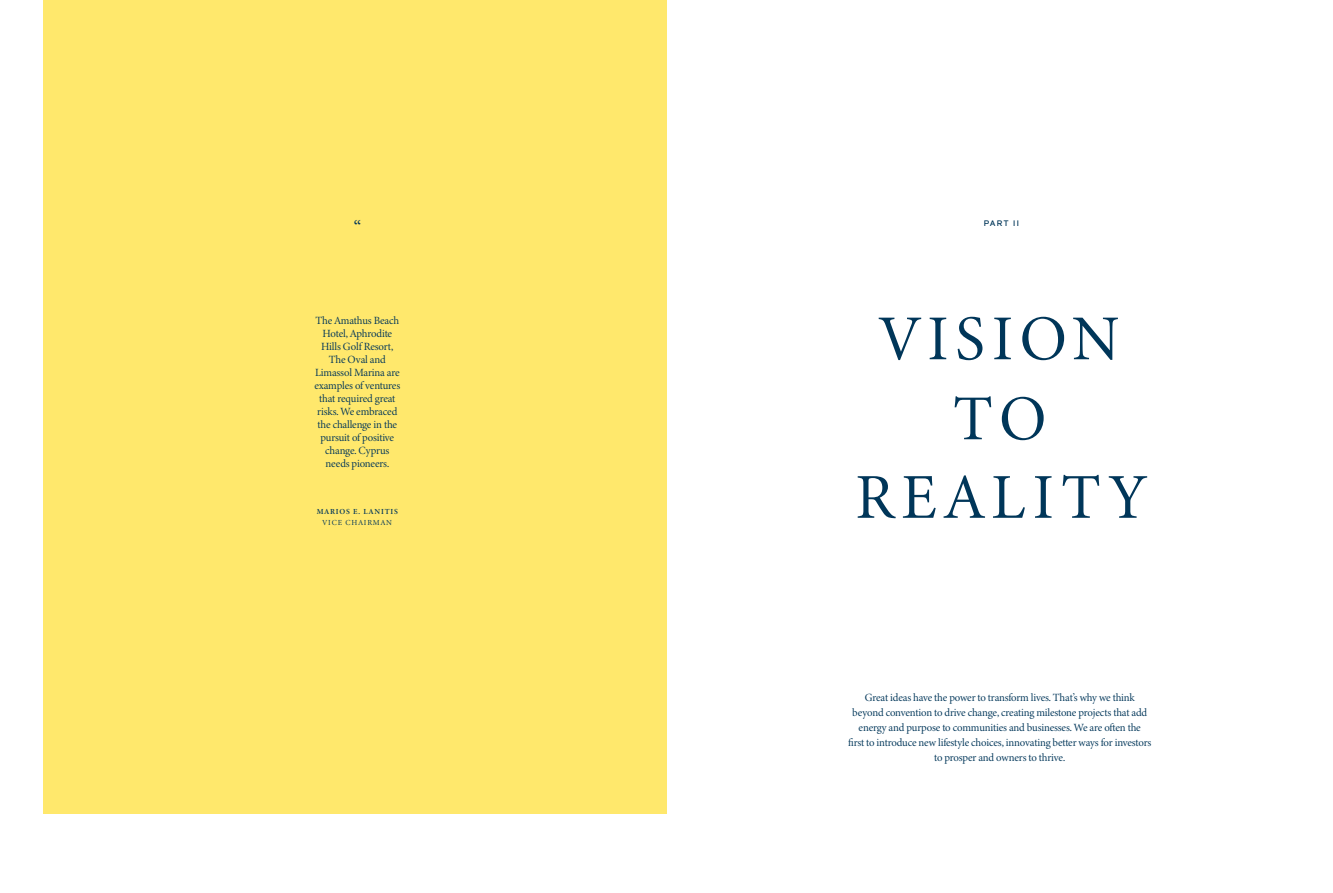
<style>
.page{position:relative;width:1333px;height:893px;background:#fff}
.page>*{position:absolute;margin:0;border:0;box-sizing:border-box;transform-origin:0 0}
.t1{font:64px/79.3px "Minion 3 Subhead";letter-spacing:.105em;color:#003659;text-align:center}
.t2{font:21px "Minion 3 Subhead";color:#003659}
.t3{font:11px/13px "Minion 3 Subhead";letter-spacing:-.015em;color:#003659;text-align:center}
.t4{font:500 8px "Reader";letter-spacing:.14em;color:#003659}
.t5{font:600 7.8px "Minion 3 Subhead";letter-spacing:.11em;color:#003659}
.t6{font:7.8px "Minion 3 Subhead";letter-spacing:.115em;color:#003659}
</style>
<div class="page">
<div style="left:43px;top:0;width:623px;height:814px;background:#ffe86c"></div>
<h2 class="t2" style="left:354px;top:214px;width:9px">“</h2>
<p class="t3" style="left:314px;top:314px;width:87px">The Amathus Beach<br>Hotel, Aphrodite<br>Hills Golf Resort,<br>The Oval and<br>Limassol Marina are examples of ventures that required great risks. We embraced the challenge in the pursuit of positive change. Cyprus needs pioneers.</p>
<p class="t5" style="left:317px;top:506px;width:83px">MARIOS E. LANITIS</p>
<p class="t6" style="left:322px;top:517px;width:71px">VICE CHAIRMAN</p>
<p class="t4" style="left:983px;top:218px;width:37px">PART II</p>
<h1 class="t1" style="left:855px;top:299px;width:291px">VISION<br>TO<br>REALITY</h1>
<p class="t3" style="left:848px;top:690px;width:304px;line-height:15px">Great ideas have the power to transform lives. That’s why we think beyond convention to drive change, creating milestone projects that add energy and purpose to communities and businesses. We are often the<br>first to introduce new lifestyle choices, innovating better ways for investors to prosper and owners to thrive.</p>
</div>
